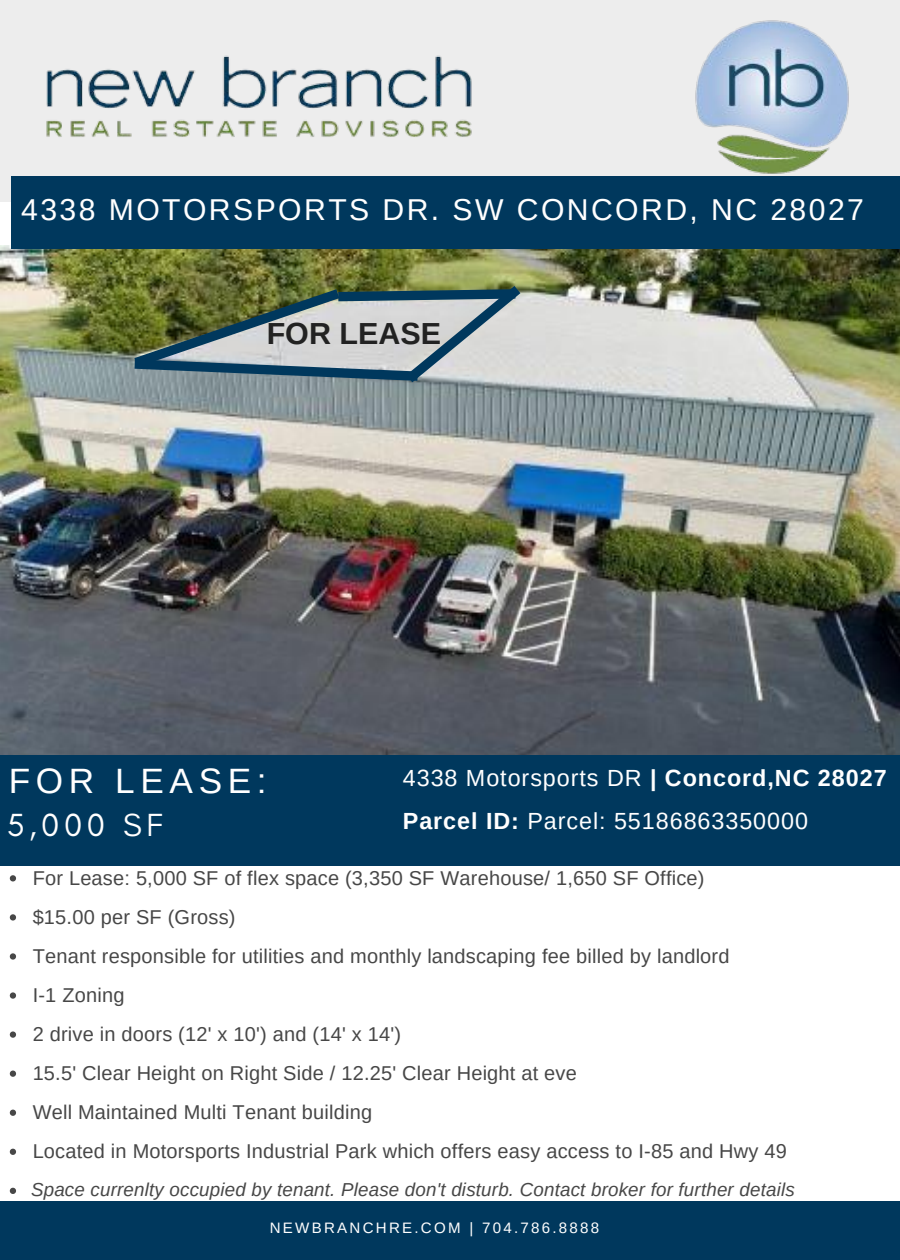
<style>
.page{position:relative;width:900px;height:1260px;background:#fff}
.page>*{position:absolute;margin:0;border:0;box-sizing:border-box;transform-origin:0 0}
.t1{font:35.25px "Arimo";letter-spacing:.16em;color:#fff}
.t2{font:32.5px "Glacial Indifference";color:#fff}
.t3{font:700 30.5px "Arimo";color:#222}
.t4{font:30.25px "Arimo";letter-spacing:.08em;color:#fff}
.t5{font:23.25px/42.5px "Arimo";letter-spacing:.04em;color:#fff}
.t6{font:20px/39px "Arimo";letter-spacing:.01em;color:#474747}
.t7{font:italic 18.75px "Arimo";letter-spacing:.01em;color:#474747}
.t8{font:15px "Arimo";letter-spacing:.15em;color:#fff}
.s1{font-weight:700}
</style>
<div class="page">
<div style="left:0;top:1201px;width:900px;height:59px;background:#00385d"></div>
<img style="left:0;top:246px;width:900px;height:510px">
<div style="left:0;top:756px;width:900px;height:110px;background:#00385d"></div>
<div style="left:0;top:0;width:900px;height:201px;background:#ededed"></div>
<img style="left:695px;top:20px;width:154px;height:154px">
<img style="left:46px;top:55px;width:426px;height:82px">
<div style="left:11px;top:176px;width:889px;height:72px;background:#00385d"></div>
<svg style="left:124px;top:276px;width:407px;height:116px;background:#89968a"></svg>
<svg style="left:10px;top:875px;width:6px;height:6px"></svg>
<svg style="left:10px;top:914px;width:6px;height:7px"></svg>
<svg style="left:10px;top:953px;width:6px;height:7px"></svg>
<svg style="left:10px;top:992px;width:6px;height:7px"></svg>
<svg style="left:10px;top:1031px;width:6px;height:7px"></svg>
<svg style="left:10px;top:1071px;width:6px;height:6px"></svg>
<svg style="left:10px;top:1110px;width:6px;height:6px"></svg>
<svg style="left:10px;top:1149px;width:6px;height:6px"></svg>
<svg style="left:10px;top:1188px;width:6px;height:6px"></svg>
<h3 class="t4" style="left:21px;top:193px;width:844px">4338 MOTORSPORTS DR. SW CONCORD, NC 28027</h3>
<h3 class="t3" style="left:267px;top:316px;width:176px">FOR LEASE</h3>
<h1 class="t1" style="left:9px;top:761px;width:259px">FOR LEASE:</h1>
<h2 class="t2" style="left:7px;top:805px;width:157px">5,000 SF</h2>
<p class="t5" style="left:403px;top:757px;width:485px">4338 Motorsports DR <span class="s1">| Concord,NC 28027<br>Parcel ID:</span> Parcel: 55186863350000</p>
<p class="t6" style="left:33px;top:858px;width:756px">For Lease: 5,000 SF of flex space (3,350 SF Warehouse/ 1,650 SF Office)<br>$15.00 per SF (Gross)<br>Tenant responsible for utilities and monthly landscaping fee billed by landlord<br>I-1 Zoning<br>2 drive in doors (12' x 10') and (14' x 14')<br>15.5' Clear Height on Right Side / 12.25' Clear Height at eve<br>Well Maintained Multi Tenant building<br>Located in Motorsports Industrial Park which offers easy access to I-85 and Hwy 49</p>
<p class="t7" style="left:31px;top:1179px;width:765px">Space currenlty occupied by tenant. Please don't disturb. Contact broker for further details</p>
<p class="t8" style="left:270px;top:1220px;width:331px">NEWBRANCHRE.COM | 704.786.8888</p>
</div>
